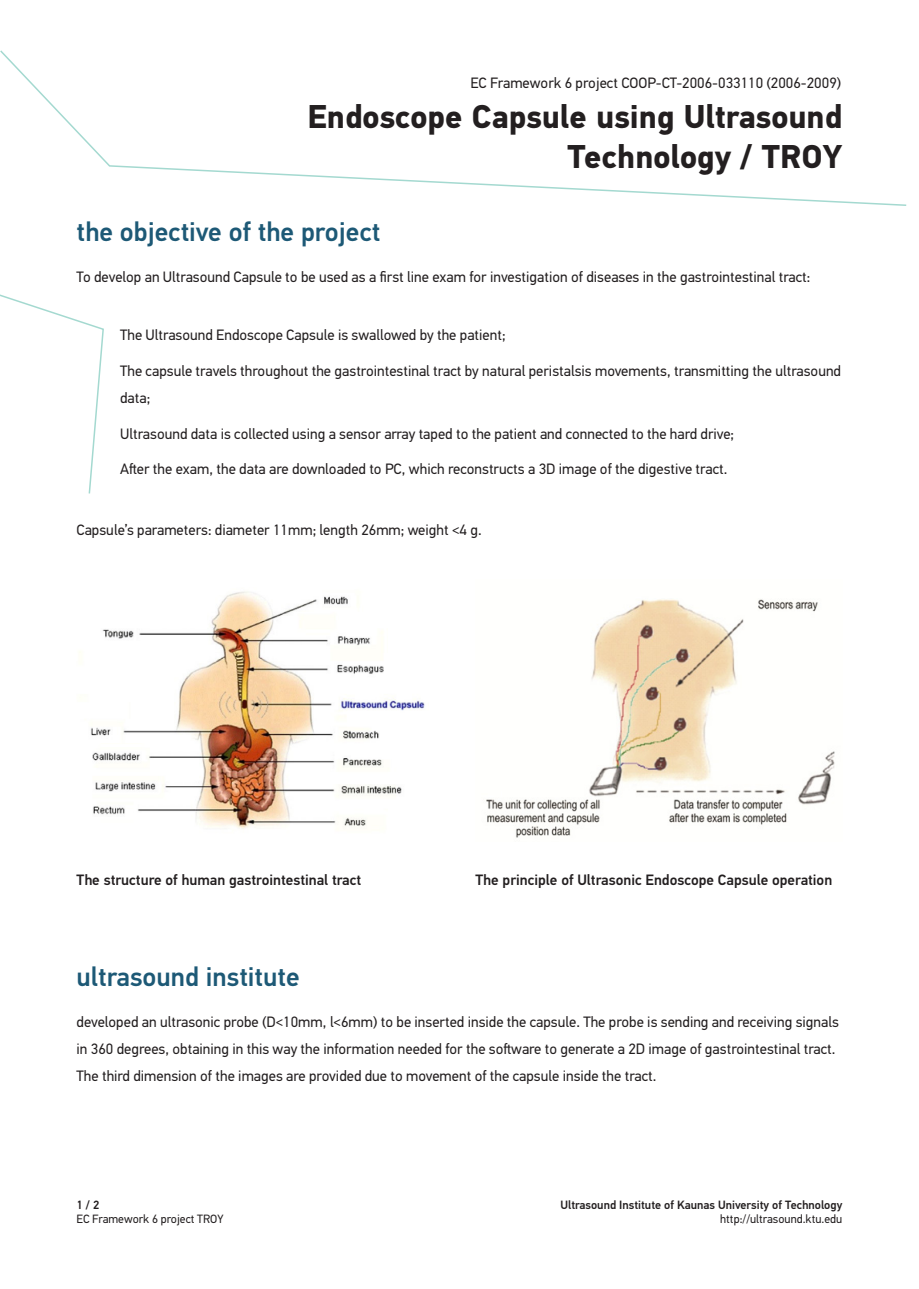
<style>
.page{position:relative;width:919px;height:1289px;background:#fff}
.page>*{position:absolute;margin:0;border:0;box-sizing:border-box;transform-origin:0 0}
.Pavadinimo_antraste{font:700 33px/39.6px "PF Din Text Pro";color:#231f20;text-align:right}
.Dalies_antraste{font:500 27px "PF Din Text Pro";color:#1d5976}
.Paryskinta_antraste{font:15px/27px "PF Din Text Pro";color:#231f20}
.Antraštės{font:500 15px "PF Din Text Pro";color:#231f20}
.Paryskinta_antraste-2{font:500 12px "PF Din Text Pro";color:#231f20}
.Paryskinta_antraste-3{font:12px "PF Din Text Pro";color:#231f20}
</style>
<div class="page">
<svg style="left:0;top:50px;width:907px;height:156px"></svg>
<svg style="left:0;top:294px;width:104px;height:200px"></svg>
<img style="left:79px;top:591px;width:346px;height:238px">
<img style="left:486px;top:599px;width:349px;height:239px">
<p class="Paryskinta_antraste" style="left:470px;top:69px;width:372px">EC Framework 6 project COOP-CT-2006-033110 (2006-2009)</p>
<p class="Pavadinimo_antraste" style="left:307px;top:98px;width:536px">Endoscope Capsule using Ultrasound<br>Technology / TROY</p>
<p class="Dalies_antraste" style="left:77px;top:215px;width:305px">the objective of the project</p>
<p class="Paryskinta_antraste" style="left:77px;top:263px;width:735px">To develop an Ultrasound Capsule to be used as a first line exam for investigation of diseases in the gastrointestinal tract:</p>
<p class="Paryskinta_antraste" style="left:120px;top:322px;width:387px">The Ultrasound Endoscope Capsule is swallowed by the patient;</p>
<p class="Paryskinta_antraste" style="left:120px;top:357px;width:722px">The capsule travels throughout the gastrointestinal tract by natural peristalsis movements, transmitting the ultrasound data;</p>
<p class="Paryskinta_antraste" style="left:120px;top:420px;width:615px">Ultrasound data is collected using a sensor array taped to the patient and connected to the hard drive;</p>
<p class="Paryskinta_antraste" style="left:120px;top:455px;width:608px">After the exam, the data are downloaded to PC, which reconstructs a 3D image of the digestive tract.</p>
<p class="Paryskinta_antraste" style="left:77px;top:516px;width:406px">Capsule’s parameters: diameter 11mm; length 26mm; weight &lt;4 g.</p>
<p class="Antraštės" style="left:77px;top:870px;width:286px">The structure of human gastrointestinal tract</p>
<p class="Antraštės" style="left:475px;top:870px;width:358px">The principle of Ultrasonic Endoscope Capsule operation</p>
<p class="Dalies_antraste" style="left:77px;top:960px;width:225px">ultrasound institute</p>
<p class="Paryskinta_antraste" style="left:77px;top:1008px;width:763px">developed an ultrasonic probe (D&lt;10mm, l&lt;6mm) to be inserted inside the capsule. The probe is sending and receiving signals in 360 degrees, obtaining in this way the information needed for the software to generate a 2D image of gastrointestinal tract.<br>The third dimension of the images are provided due to movement of the capsule inside the tract.</p>
<p class="Paryskinta_antraste-2" style="left:77px;top:1197px;width:24px">1 / 2</p>
<p class="Paryskinta_antraste-3" style="left:77px;top:1211px;width:148px">EC Framework 6 project TROY</p>
<p class="Paryskinta_antraste-2" style="left:560px;top:1197px;width:283px">Ultrasound Institute of Kaunas University of Technology</p>
<p class="Paryskinta_antraste-3" style="left:720px;top:1211px;width:124px">http://ultrasound.ktu.edu</p>
</div>
